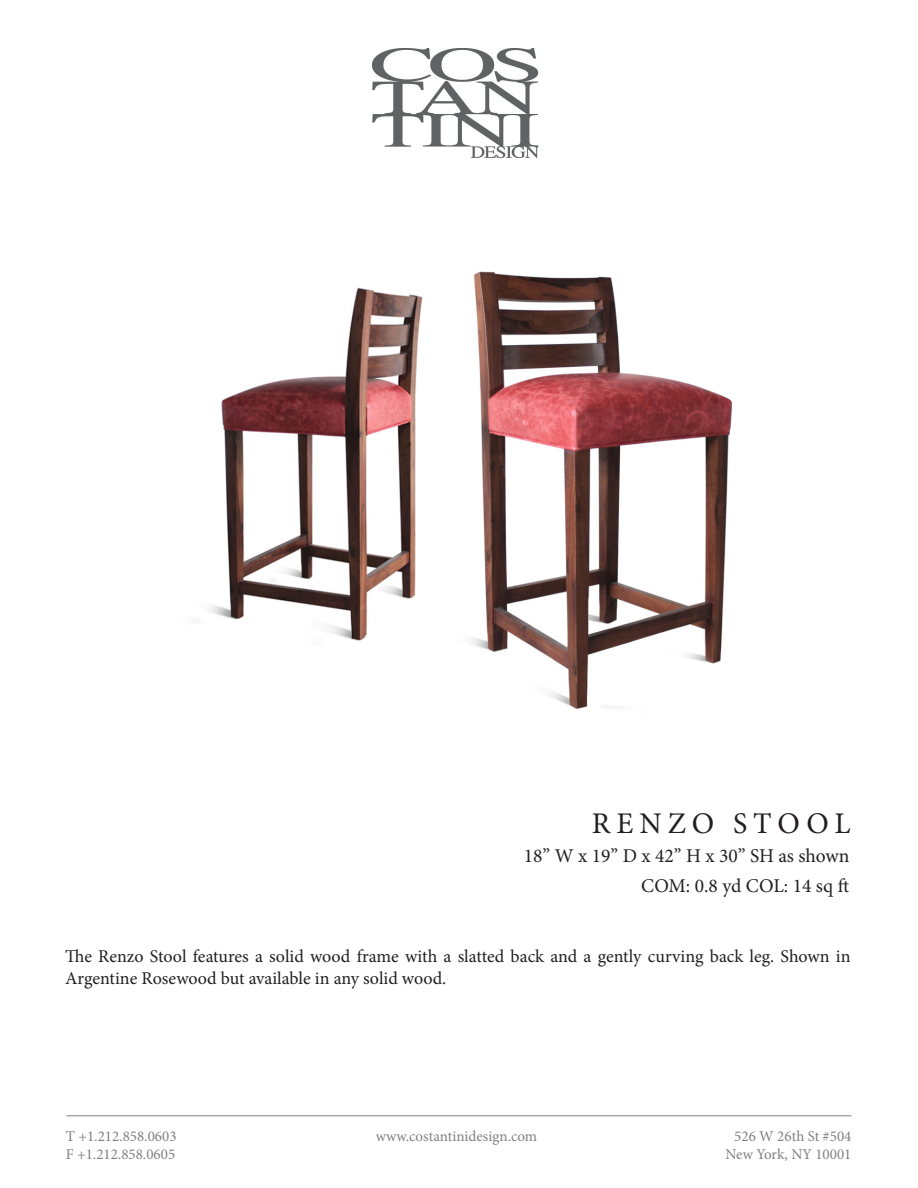
<style>
.page{position:relative;width:918px;height:1188px;background:#fff}
.page>*{position:absolute;margin:0;border:0;box-sizing:border-box;transform-origin:0 0}
.t1{font:30px "Minion Pro";letter-spacing:.2em;color:#231f20}
.t2{font:19.5px "Minion Pro";color:#231f20}
.t3{font:18px/21.6px "Minion Pro";color:#231f20}
.t4{font:15px/18px "Minion Pro";color:#828081;text-align:center}
</style>
<div class="page">
<hr style="left:66px;top:1116px;width:785px;height:1px;background:#828081">
<img style="left:372px;top:49px;width:167px;height:109px">
<img style="left:209px;top:271px;width:523px;height:438px">
<p class="t1" style="left:592px;top:804px;width:260px">RENZO STOOL</p>
<p class="t2" style="left:524px;top:843px;width:327px">18’’ W x 19’’ D x 42’’ H x 30” SH as shown</p>
<p class="t2" style="left:641px;top:873px;width:209px">COM: 0.8 yd COL: 14 sq ft</p>
<p class="t3" style="left:65px;top:946px;width:787px">The Renzo Stool features a solid wood frame with a slatted back and a gently curving back leg. Shown in<br>Argentine Rosewood but available in any solid wood.</p>
<p class="t4" style="left:66px;top:1128px;width:112px;text-align:left">T +1.212.858.0603<br>F +1.212.858.0605</p>
<p class="t4" style="left:376px;top:1128px;width:163px">www.costantinidesign.com</p>
<p class="t4" style="left:726px;top:1128px;width:127px">526 W 26th St #504<br>New York, NY 10001</p>
</div>
